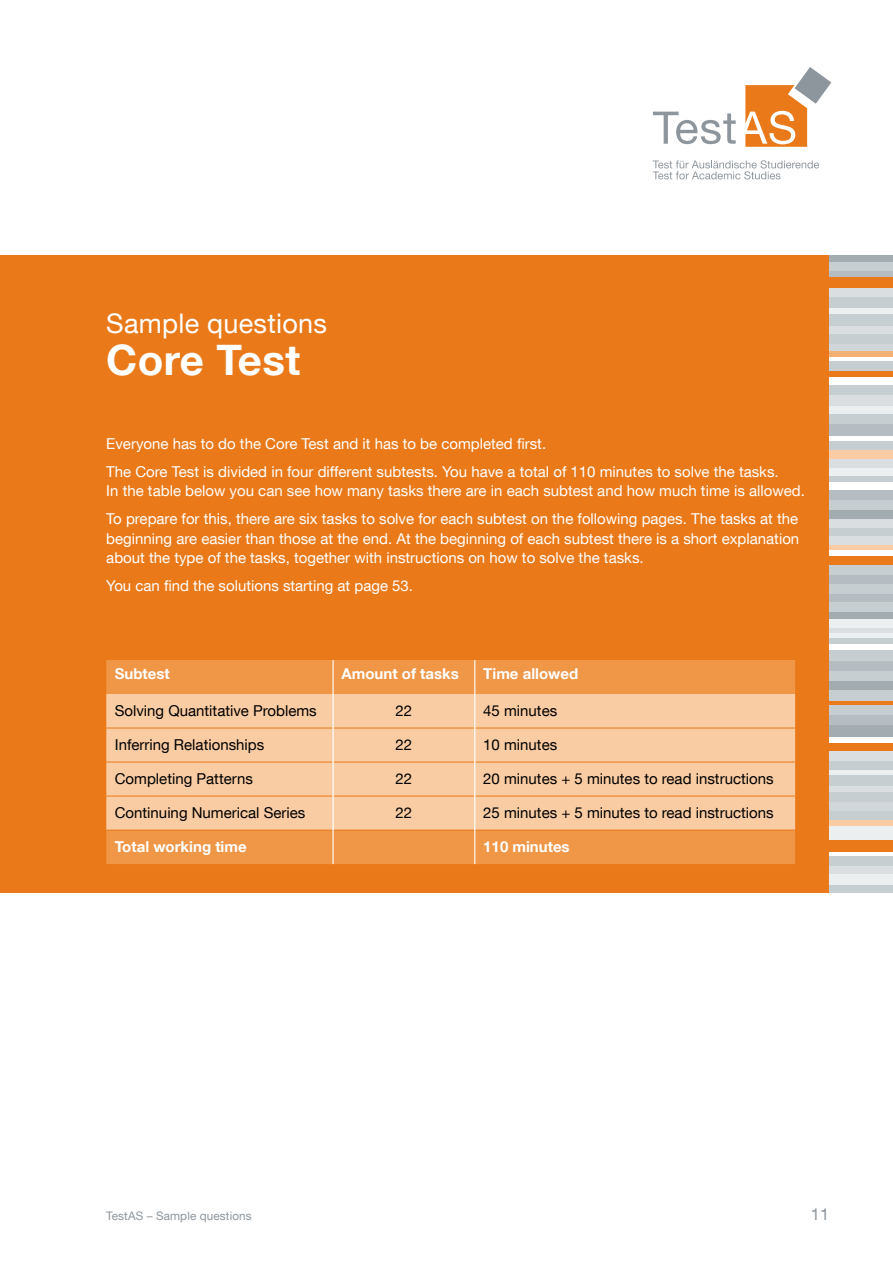
<style>
.page{position:relative;width:893px;height:1263px;background:#fff}
.page>*{position:absolute;margin:0;border:0;box-sizing:border-box;transform-origin:0 0}
.t1{font:700 42px "Helvetica Neue LT Com";letter-spacing:.01em;color:#fff}
.t2{font:27px "Helvetica Neue LT Com";letter-spacing:.01em;color:#fff}
.t3{font:16.5px "Helvetica Neue LT Com";color:#8e969d}
.t4{font:15px/28px "Helvetica Neue LT Com";color:#fff}
.t5{font:15px "Helvetica Neue LT Com";color:#000}
.t6{font:700 15px "Helvetica Neue LT Com";color:#fff}
.t7{font:11.7px "Helvetica Neue LT Com";letter-spacing:.01em;color:#8e969d}
</style>
<div class="page">
<div style="left:0;top:255px;width:893px;height:638px;background:#ea7919"></div>
<div style="left:829px;top:255px;width:64px;height:638px;background:#fff"></div>
<div style="left:829px;top:825px;width:64px;height:18px;background:#eceff0"></div>
<div style="left:829px;top:255px;width:64px;height:11px;background:#a3acb1"></div>
<div style="left:829px;top:262px;width:64px;height:11px;background:#c7ced2"></div>
<div style="left:829px;top:271px;width:64px;height:11px;background:#b5bdc2"></div>
<div style="left:829px;top:277px;width:64px;height:12px;background:#ea7919"></div>
<div style="left:829px;top:288px;width:64px;height:11px;background:#dadee1"></div>
<div style="left:829px;top:298px;width:64px;height:11px;background:#c7ced2"></div>
<svg style="left:829px;top:309px;width:64px;height:6px"></svg>
<div style="left:829px;top:315px;width:64px;height:11px;background:#c7ced2"></div>
<div style="left:829px;top:326px;width:64px;height:11px;background:#dadee1"></div>
<div style="left:829px;top:334px;width:64px;height:11px;background:#c7ced2"></div>
<div style="left:829px;top:344px;width:64px;height:12px;background:#d1d6da"></div>
<div style="left:829px;top:351px;width:64px;height:6px;background:#f5b175"></div>
<div style="left:829px;top:361px;width:64px;height:12px;background:#c7ced2"></div>
<div style="left:829px;top:371px;width:64px;height:6px;background:#ea7919"></div>
<div style="left:829px;top:385px;width:64px;height:11px;background:#c7ced2"></div>
<div style="left:829px;top:395px;width:64px;height:11px;background:#dadee1"></div>
<div style="left:829px;top:406px;width:64px;height:12px;background:#eceff0"></div>
<div style="left:829px;top:414px;width:64px;height:12px;background:#c7ced2"></div>
<div style="left:829px;top:424px;width:64px;height:12px;background:#b5bdc2"></div>
<div style="left:829px;top:441px;width:64px;height:11px;background:#c7ced2"></div>
<div style="left:829px;top:450px;width:64px;height:11px;background:#f9cca3"></div>
<div style="left:829px;top:459px;width:64px;height:11px;background:#dadee1"></div>
<div style="left:829px;top:468px;width:64px;height:11px;background:#eceff0"></div>
<div style="left:829px;top:476px;width:64px;height:6px;background:#c7ced2"></div>
<div style="left:829px;top:490px;width:64px;height:12px;background:#b5bdc2"></div>
<div style="left:829px;top:501px;width:64px;height:11px;background:#c7ced2"></div>
<div style="left:829px;top:511px;width:64px;height:11px;background:#a3acb1"></div>
<div style="left:829px;top:520px;width:64px;height:11px;background:#dadee1"></div>
<div style="left:829px;top:529px;width:64px;height:11px;background:#c7ced2"></div>
<div style="left:829px;top:537px;width:64px;height:11px;background:#dadee1"></div>
<div style="left:829px;top:545px;width:64px;height:5px;background:#f9cca3"></div>
<div style="left:829px;top:556px;width:64px;height:11px;background:#ea7919"></div>
<div style="left:829px;top:566px;width:64px;height:11px;background:#c7ced2"></div>
<div style="left:829px;top:576px;width:64px;height:11px;background:#b5bdc2"></div>
<div style="left:829px;top:585px;width:64px;height:11px;background:#c7ced2"></div>
<div style="left:829px;top:594px;width:64px;height:12px;background:#b5bdc2"></div>
<div style="left:829px;top:603px;width:64px;height:11px;background:#c7ced2"></div>
<div style="left:829px;top:612px;width:64px;height:12px;background:#a3acb1"></div>
<div style="left:829px;top:619px;width:64px;height:12px;background:#eceff0"></div>
<div style="left:829px;top:631px;width:64px;height:9px;background:#eceff0"></div>
<hr style="left:829px;top:629px;width:64px;height:4px;background:#dadee1">
<div style="left:829px;top:638px;width:64px;height:6px;background:#c7ced2"></div>
<div style="left:829px;top:650px;width:64px;height:12px;background:#c7ced2"></div>
<div style="left:829px;top:661px;width:64px;height:11px;background:#b5bdc2"></div>
<div style="left:829px;top:671px;width:64px;height:11px;background:#c7ced2"></div>
<div style="left:829px;top:682px;width:64px;height:11px;background:#a3acb1"></div>
<div style="left:829px;top:691px;width:64px;height:11px;background:#c7ced2"></div>
<svg style="left:829px;top:701px;width:64px;height:5px"></svg>
<div style="left:829px;top:706px;width:64px;height:11px;background:#c7ced2"></div>
<div style="left:829px;top:716px;width:64px;height:11px;background:#b5bdc2"></div>
<div style="left:829px;top:725px;width:64px;height:11px;background:#a3acb1"></div>
<div style="left:829px;top:743px;width:64px;height:9px;background:#ea7919"></div>
<div style="left:829px;top:751px;width:64px;height:12px;background:#dadee1"></div>
<div style="left:829px;top:761px;width:64px;height:12px;background:#c7ced2"></div>
<div style="left:829px;top:771px;width:64px;height:5px;background:#eceff0"></div>
<div style="left:829px;top:775px;width:64px;height:12px;background:#c7ced2"></div>
<div style="left:829px;top:786px;width:64px;height:7px;background:#dadee1"></div>
<div style="left:829px;top:792px;width:64px;height:12px;background:#c7ced2"></div>
<div style="left:829px;top:802px;width:64px;height:12px;background:#d1d6da"></div>
<div style="left:829px;top:811px;width:64px;height:11px;background:#c7ced2"></div>
<div style="left:829px;top:820px;width:64px;height:6px;background:#f9cca3"></div>
<div style="left:829px;top:840px;width:64px;height:12px;background:#ea7919"></div>
<div style="left:829px;top:856px;width:64px;height:11px;background:#c7ced2"></div>
<div style="left:829px;top:866px;width:64px;height:11px;background:#dadee1"></div>
<div style="left:829px;top:874px;width:64px;height:12px;background:#eceff0"></div>
<div style="left:829px;top:885px;width:64px;height:8px;background:#c7ced2"></div>
<div style="left:106px;top:660px;width:689px;height:204px;background:#ef9647"></div>
<div style="left:106px;top:694px;width:689px;height:136px;background:#f9cca3"></div>
<hr style="left:106px;top:728px;width:226px;height:1px;background:#ea7919">
<hr style="left:334px;top:728px;width:140px;height:1px;background:#ea7919">
<hr style="left:475px;top:728px;width:320px;height:1px;background:#ea7919">
<hr style="left:106px;top:762px;width:226px;height:1px;background:#ea7919">
<hr style="left:334px;top:762px;width:140px;height:1px;background:#ea7919">
<hr style="left:475px;top:762px;width:320px;height:1px;background:#ea7919">
<hr style="left:106px;top:796px;width:226px;height:1px;background:#ea7919">
<hr style="left:334px;top:796px;width:140px;height:1px;background:#ea7919">
<hr style="left:475px;top:796px;width:320px;height:1px;background:#ea7919">
<hr style="left:106px;top:830px;width:226px;height:1px;background:#ea7919">
<hr style="left:334px;top:830px;width:140px;height:1px;background:#ea7919">
<hr style="left:475px;top:830px;width:320px;height:1px;background:#ea7919">
<hr style="left:332px;top:660px;width:2px;height:34px;background:#fff">
<hr style="left:474px;top:660px;width:1px;height:34px;background:#fff">
<hr style="left:332px;top:694px;width:2px;height:34px;background:#fff">
<hr style="left:474px;top:694px;width:1px;height:34px;background:#fff">
<hr style="left:332px;top:728px;width:2px;height:34px;background:#fff">
<hr style="left:474px;top:728px;width:1px;height:34px;background:#fff">
<hr style="left:332px;top:762px;width:2px;height:34px;background:#fff">
<hr style="left:474px;top:762px;width:1px;height:34px;background:#fff">
<hr style="left:332px;top:796px;width:2px;height:34px;background:#fff">
<hr style="left:474px;top:796px;width:1px;height:34px;background:#fff">
<hr style="left:332px;top:830px;width:2px;height:34px;background:#fff">
<hr style="left:474px;top:830px;width:1px;height:34px;background:#fff">
<svg style="left:653px;top:112px;width:83px;height:32px"></svg>
<svg style="left:653px;top:160px;width:166px;height:19px"></svg>
<svg style="left:745px;top:67px;width:86px;height:80px"></svg>
<h2 class="t2" style="left:106px;top:307px;width:222px">Sample questions</h2>
<h1 class="t1" style="left:106px;top:333px;width:195px">Core Test</h1>
<p class="t4" style="left:106px;top:429px;width:674px">Everyone has to do the Core Test and it has to be completed first.<br>The Core Test is divided in four different subtests. You have a total of 110 minutes to solve the tasks.</p>
<p class="t4" style="left:106px;top:476px;width:700px">In the table below you can see how many tasks there are in each subtest and how much time is allowed.<br>To prepare for this, there are six tasks to solve for each subtest on the following pages. The tasks at the</p>
<p class="t4" style="left:106px;top:528px;width:694px;line-height:19.5px">beginning are easier than those at the end. At the beginning of each subtest there is a short explanation about the type of the tasks, together with instructions on how to solve the tasks.</p>
<p class="t4" style="left:106px;top:571px;width:308px">You can find the solutions starting at page 53.</p>
<p class="t6" style="left:115px;top:664px;width:57px">Subtest</p>
<p class="t6" style="left:342px;top:664px;width:119px">Amount of tasks</p>
<p class="t6" style="left:483px;top:664px;width:96px">Time allowed</p>
<p class="t5" style="left:115px;top:702px;width:203px">Solving Quantitative Problems</p>
<p class="t5" style="left:396px;top:702px;width:18px">22</p>
<p class="t5" style="left:483px;top:702px;width:75px">45 minutes</p>
<p class="t5" style="left:115px;top:736px;width:151px">Inferring Relationships</p>
<p class="t5" style="left:396px;top:736px;width:18px">22</p>
<p class="t5" style="left:483px;top:736px;width:75px">10 minutes</p>
<p class="t5" style="left:115px;top:770px;width:140px">Completing Patterns</p>
<p class="t5" style="left:396px;top:770px;width:18px">22</p>
<p class="t5" style="left:483px;top:770px;width:292px">20 minutes + 5 minutes to read instructions</p>
<p class="t5" style="left:115px;top:804px;width:192px">Continuing Numerical Series</p>
<p class="t5" style="left:396px;top:804px;width:18px">22</p>
<p class="t5" style="left:483px;top:804px;width:292px">25 minutes + 5 minutes to read instructions</p>
<p class="t6" style="left:115px;top:838px;width:133px">Total working time</p>
<p class="t6" style="left:483px;top:838px;width:88px">110 minutes</p>
<p class="t7" style="left:106px;top:1209px;width:147px">TestAS – Sample questions</p>
<p class="t3" style="left:811px;top:1204px;width:20px">11</p>
</div>
